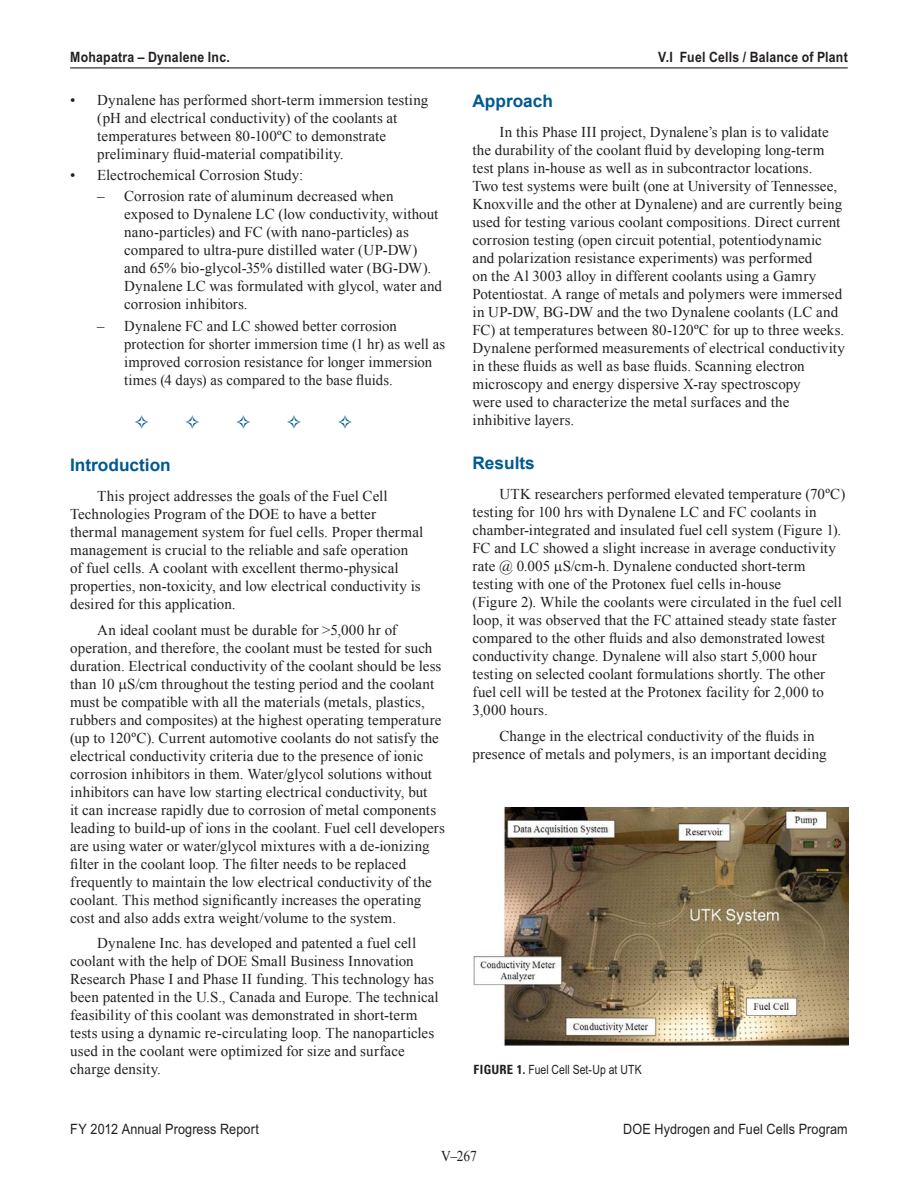
<style>
.page{position:relative;width:918px;height:1188px;background:#fff}
.page>*{position:absolute;margin:0;border:0;box-sizing:border-box;transform-origin:0 0}
._1_RptObjHead{font:700 17.25px "Arial";color:#005990}
._1_Body_text{font:15px/18px "Times New Roman";letter-spacing:.005em;color:#231f20}
._1_SubBulleted{font:15px/18px "Times New Roman";letter-spacing:.005em;color:#231f20}
._1_Bulleted{font:15px/18px "Times New Roman";letter-spacing:.005em;color:#231f20}
._1_SubBulleted_Last{font:15px/18px "Times New Roman";letter-spacing:.005em;color:#231f20}
._1_Body_text-2{font:15px "Times New Roman";letter-spacing:.005em;color:#231f20;scale:.9 1}
.t1{font:14.25px "Arial Narrow MT Pro";letter-spacing:.01em;color:#231f20;scale:1.08 1}
._11_Header_R{font:700 14.25px "Arial Narrow MT Pro";letter-spacing:.015em;color:#231f20;scale:1.05 1}
._11_Header_L{font:700 14.25px "Arial Narrow MT Pro";letter-spacing:.015em;color:#231f20;scale:1.05 1}
._1_FigureTitle{font:12.75px "Arial Narrow MT Pro";letter-spacing:.01em;color:#231f20}
.s1{font-family:"Zurich BT";font-weight:700;font-stretch:condensed}
</style>
<div class="page">
<hr style="left:70px;top:67px;width:778px;height:1px;background:#231f20">
<img style="left:473px;top:807px;width:376px;height:239px">
<p class="_11_Header_L" style="left:70px;top:49px;width:154px">Mohapatra – Dynalene Inc.</p>
<p class="_11_Header_R" style="left:658px;top:48px;width:182px">V.I Fuel Cells / Balance of Plant</p>
<p class="_1_Bulleted" style="left:97px;top:91px;width:333px;text-indent:-27px">• Dynalene has performed short-term immersion testing (pH and electrical conductivity) of the coolants at temperatures between 80-100ºC to demonstrate preliminary fluid-material compatibility.</p>
<p class="_1_Bulleted" style="left:70px;top:166px;width:235px">• Electrochemical Corrosion Study:</p>
<p class="_1_SubBulleted" style="left:124px;top:187px;width:319px;text-indent:-27px">– Corrosion rate of aluminum decreased when exposed to Dynalene LC (low conductivity, without nano-particles) and FC (with nano-particles) as compared to ultra-pure distilled water (UP-DW) and 65% bio-glycol-35% distilled water (BG-DW).<br>Dynalene LC was formulated with glycol, water and corrosion inhibitors.</p>
<p class="_1_SubBulleted_Last" style="left:124px;top:316px;width:323px;text-indent:-27px">– Dynalene FC and LC showed better corrosion protection for shorter immersion time (1 hr) as well as improved corrosion resistance for longer immersion times (4 days) as compared to the base fluids.</p>
<p class="_1_RptObjHead" style="left:472px;top:90px;width:82px">Approach</p>
<p class="_1_Body_text" style="left:472px;top:123px;width:374px;text-indent:27px">In this Phase III project, Dynalene’s plan is to validate the durability of the coolant fluid by developing long-term test plans in-house as well as in subcontractor locations.<br>Two test systems were built (one at University of Tennessee, Knoxville and the other at Dynalene) and are currently being used for testing various coolant compositions. Direct current corrosion testing (open circuit potential, potentiodynamic and polarization resistance experiments) was performed<br>on the Al 3003 alloy in different coolants using a Gamry Potentiostat. A range of metals and polymers were immersed in UP-DW, BG-DW and the two Dynalene coolants (LC and FC) at temperatures between 80-120ºC for up to three weeks.<br>Dynalene performed measurements of electrical conductivity in these fluids as well as base fluids. Scanning electron microscopy and energy dispersive X-ray spectroscopy<br>were used to characterize the metal surfaces and the inhibitive layers.</p>
<p class="_1_RptObjHead" style="left:472px;top:452px;width:64px">Results</p>
<p class="_1_Body_text" style="left:472px;top:485px;width:374px;text-indent:27px">UTK researchers performed elevated temperature (70ºC) testing for 100 hrs with Dynalene LC and FC coolants in chamber-integrated and insulated fuel cell system (Figure 1).<br>FC and LC showed a slight increase in average conductivity rate @ 0.005 S/cm-h. Dynalene conducted short-term testing with one of the Protonex fuel cells in-house<br>(Figure 2). While the coolants were circulated in the fuel cell loop, it was observed that the FC attained steady state faster compared to the other fluids and also demonstrated lowest conductivity change. Dynalene will also start 5,000 hour testing on selected coolant formulations shortly. The other fuel cell will be tested at the Protonex facility for 2,000 to 3,000 hours.</p>
<p class="_1_Body_text" style="left:472px;top:727px;width:356px;text-indent:27px">Change in the electrical conductivity of the fluids in presence of metals and polymers, is an important deciding</p>
<p class="_1_RptObjHead" style="left:70px;top:454px;width:102px">Introduction</p>
<p class="_1_Body_text" style="left:70px;top:487px;width:355px;text-indent:27px">This project addresses the goals of the Fuel Cell Technologies Program of the DOE to have a better thermal management system for fuel cells. Proper thermal management is crucial to the reliable and safe operation of fuel cells. A coolant with excellent thermo-physical properties, non-toxicity, and low electrical conductivity is desired for this application.</p>
<p class="_1_Body_text" style="left:70px;top:620px;width:376px;text-indent:27px">An ideal coolant must be durable for &gt;5,000 hr of operation, and therefore, the coolant must be tested for such duration. Electrical conductivity of the coolant should be less than 10 S/cm throughout the testing period and the coolant must be compatible with all the materials (metals, plastics, rubbers and composites) at the highest operating temperature (up to 120ºC). Current automotive coolants do not satisfy the electrical conductivity criteria due to the presence of ionic corrosion inhibitors in them. Water/glycol solutions without inhibitors can have low starting electrical conductivity, but<br>it can increase rapidly due to corrosion of metal components leading to build-up of ions in the coolant. Fuel cell developers are using water or water/glycol mixtures with a de-ionizing filter in the coolant loop. The filter needs to be replaced frequently to maintain the low electrical conductivity of the coolant. This method significantly increases the operating cost and also adds extra weight/volume to the system.</p>
<p class="_1_Body_text" style="left:70px;top:934px;width:370px;text-indent:27px">Dynalene Inc. has developed and patented a fuel cell coolant with the help of DOE Small Business Innovation Research Phase I and Phase II funding. This technology has been patented in the U.S., Canada and Europe. The technical feasibility of this coolant was demonstrated in short-term tests using a dynamic re-circulating loop. The nanoparticles used in the coolant were optimized for size and surface charge density.</p>
<p class="_1_FigureTitle" style="left:474px;top:1062px;width:170px"><span class="s1">FIGURE 1.</span> Fuel Cell Set-Up at UTK</p>
<p class="t1" style="left:70px;top:1120px;width:176px">FY 2012 Annual Progress Report</p>
<p class="t1" style="left:623px;top:1121px;width:210px">DOE Hydrogen and Fuel Cells Program</p>
<p class="_1_Body_text-2" style="left:441px;top:1146px;width:41px">V–267</p>
</div>
